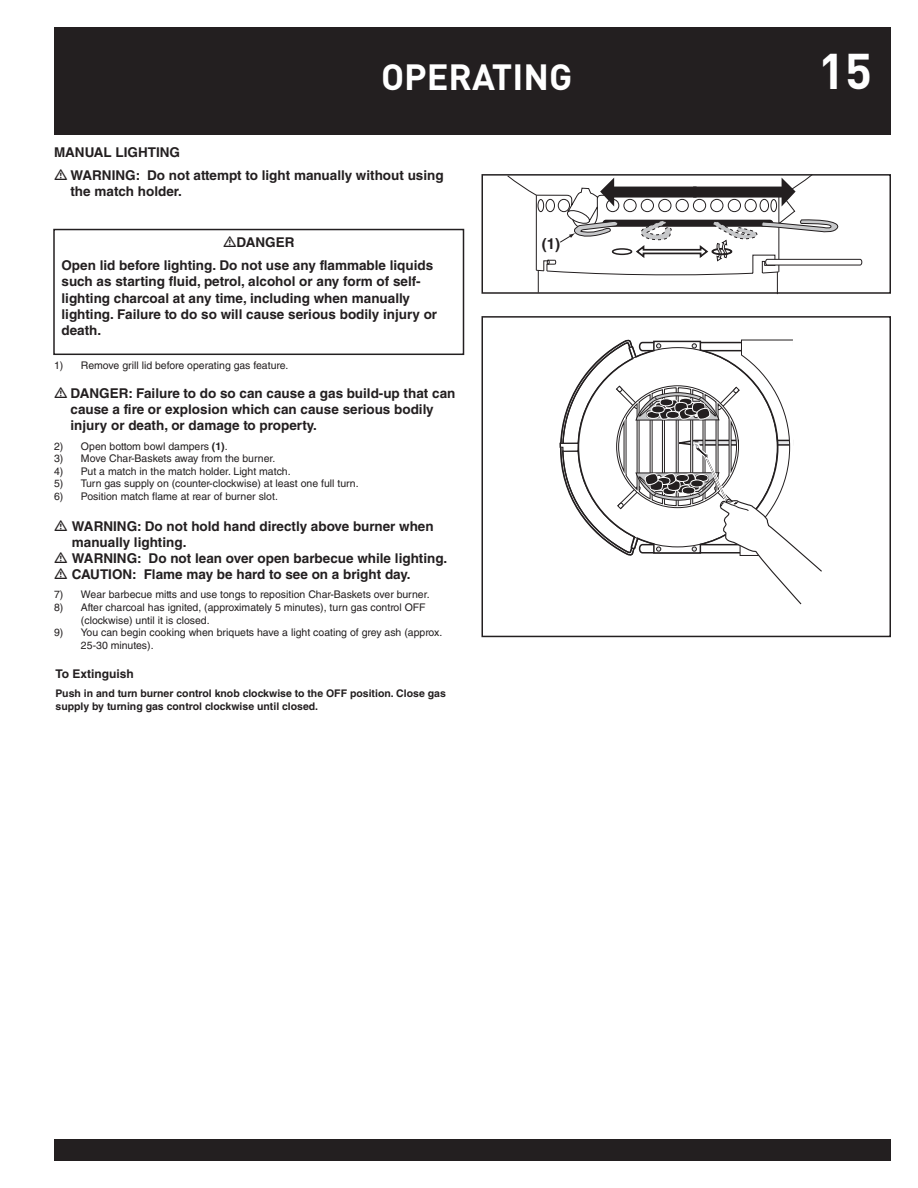
<style>
.page{position:relative;width:918px;height:1188px;background:#fff}
.page>*{position:absolute;margin:0;border:0;box-sizing:border-box;transform-origin:0 0}
.t1{font:49.5px "DI Nkerned";color:#fff}
.t2{font:36px "DI Nkerned";color:#fff}
.t3{font:700 15px "Helvetica";color:#231f20}
.t4{font:700 13.5px/16.2px "Helvetica LT Std";color:#231f20}
.t5{font:700 12px "Helvetica LT Std";color:#231f20}
.t6{font:10.5px/12.6px "Helvetica LT Std";color:#231f20}
.t7{font:700 10.5px/12.6px "Helvetica LT Std";color:#231f20}
.s1{font-weight:700}
</style>
<div class="page">
<div style="left:54px;top:27px;width:837px;height:108px;background:#231f20"></div>
<div style="left:54px;top:1139px;width:837px;height:22px;background:#231f20"></div>
<svg style="left:561px;top:346px;width:54px;height:202px"></svg>
<svg style="left:560px;top:443px;width:18px;height:9px"></svg>
<svg style="left:615px;top:340px;width:207px;height:264px"></svg>
<div style="left:482px;top:316px;width:409px;height:321px;border:2px solid #231f20"></div>
<svg style="left:508px;top:177px;width:354px;height:114px"></svg>
<div style="left:482px;top:174px;width:409px;height:120px;border:2px solid #231f20"></div>
<div style="left:53px;top:229px;width:411px;height:126px;border:2px solid #231f20"></div>
<h2 class="t2" style="left:381px;top:54px;width:189px">OPERATING</h2>
<h1 class="t1" style="left:818px;top:39px;width:55px">15</h1>
<p class="t4" style="left:70px;top:141px;width:375px;line-height:23px;text-indent:45px">Lighting<br>WARNING: Do not attempt to light manually without using</p>
<p class="t4" style="left:70px;top:183px;width:113px">the match holder.</p>
<p class="t4" style="left:54px;top:144px;width:22px">Manual</p>
<p class="t4" style="left:237px;top:234px;width:59px">DANGER</p>
<p class="t3" style="left:542px;top:234px;width:20px">(1)</p>
<p class="t4" style="left:61px;top:257px;width:377px">Open lid before lighting. Do not use any flammable liquids such as starting fluid, petrol, alcohol or any form of self&shy;lighting charcoal at any time, including when manually lighting. Failure to do so will cause serious bodily injury or death.</p>
<p class="t6" style="left:54px;top:359px;width:236px">1) Remove grill lid before operating gas feature.</p>
<p class="t4" style="left:70px;top:385px;width:386px">DANGER: Failure to do so can cause a gas build-up that can cause a fire or explosion which can cause serious bodily injury or death, or damage to property.</p>
<p class="t6" style="left:54px;top:440px;width:175px">2) Open bottom bowl dampers <span class="s1">(1)</span>.</p>
<p class="t6" style="left:54px;top:452px;width:223px">3) Move Char-Baskets away from the burner.</p>
<p class="t6" style="left:54px;top:465px;width:238px">4) Put a match in the match holder. Light match.</p>
<p class="t6" style="left:54px;top:477px;width:306px">5) Turn gas supply on (counter-clockwise) at least one full turn.</p>
<p class="t6" style="left:54px;top:490px;width:225px">6) Position match flame at rear of burner slot.</p>
<p class="t4" style="left:72px;top:517px;width:377px">WARNING: Do not hold hand directly above burner when manually lighting.<br>WARNING: Do not lean over open barbecue while lighting.<br>CAUTION: Flame may be hard to see on a bright day.</p>
<p class="t6" style="left:54px;top:588px;width:377px">7) Wear barbecue mitts and use tongs to reposition Char-Baskets over burner.</p>
<p class="t6" style="left:81px;top:601px;width:346px;text-indent:-27px">8) After charcoal has ignited, (approximately 5 minutes), turn gas control OFF (clockwise) until it is closed.</p>
<p class="t6" style="left:81px;top:626px;width:363px;text-indent:-27px">9) You can begin cooking when briquets have a light coating of grey ash (approx.<br>25-30 minutes).</p>
<p class="t5" style="left:56px;top:666px;width:80px">To Extinguish</p>
<p class="t7" style="left:56px;top:687px;width:392px">Push in and turn burner control knob clockwise to the OFF position. Close gas supply by turning gas control clockwise until closed.</p>
</div>
